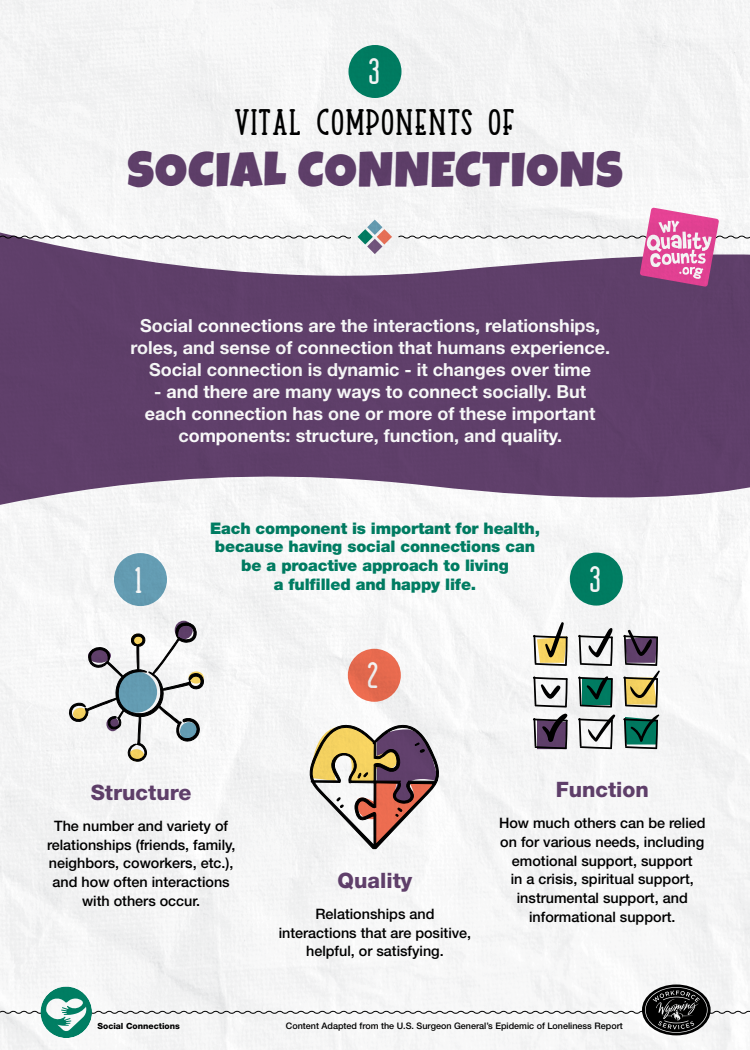
<style>
.page{position:relative;width:750px;height:1050px;background:#fff}
.page>*{position:absolute;margin:0;border:0;box-sizing:border-box;transform-origin:0 0}
.t1{font:50px "Luckiest Guy";letter-spacing:.025em;color:#63426e}
.t2{font:700 32.5px "Kalopsia Slab";letter-spacing:.05em;color:#000}
.t3{font:700 32.5px "Kalopsia Slab";color:#fff}
.t4{font:800 21.25px "Helvetica Neue LT Std";color:#63426e}
.t5{font:700 18px/22px "Helvetica Neue LT Std";color:#fff;text-align:center}
.t6{font:900 16px/18.8px "Helvetica Neue LT Std";letter-spacing:-.01em;color:#008065;text-align:center}
.t7{font:500 14.4px/18.8px "Helvetica Neue LT Std";color:#000;text-align:center}
.t8{font:500 9px "Helvetica Neue LT Std";color:#000}
.t9{font:800 8.5px "Helvetica Neue LT Std";color:#000}
</style>
<div class="page">
<img style="left:0;top:0;width:750px;height:1050px">
<h2 class="t3" style="left:369px;top:54px;width:13px">3</h2>
<h2 class="t2" style="left:235px;top:105px;width:281px">VITAL COMPONENTS OF</h2>
<h1 class="t1" style="left:127px;top:137px;width:497px">SOCIAL CONNECTIONS</h1>
<p class="t5" style="left:130px;top:314px;width:481px">Social connections are the interactions, relationships, roles, and sense of connection that humans experience.<br>Social connection is dynamic - it changes over time</p>
<p class="t5" style="left:145px;top:380px;width:452px">- and there are many ways to connect socially. But each connection has one or more of these important components: structure, function, and quality.</p>
<p class="t6" style="left:210px;top:518px;width:332px">Each component is important for health, because having social connections can be a proactive approach to living<br>a fulfilled and happy life.</p>
<h2 class="t3" style="left:135px;top:562px;width:11px">1</h2>
<h2 class="t3" style="left:591px;top:562px;width:13px">3</h2>
<h3 class="t4" style="left:91px;top:780px;width:102px">Structure</h3>
<p class="t7" style="left:47px;top:816px;width:190px">The number and variety of relationships (friends, family, neighbors, coworkers, etc.), and how often interactions with others occur.</p>
<h2 class="t3" style="left:368px;top:658px;width:14px">2</h2>
<h3 class="t4" style="left:338px;top:867px;width:76px">Quality</h3>
<p class="t7" style="left:279px;top:904px;width:194px">Relationships and interactions that are positive, helpful, or satisfying.</p>
<h3 class="t4" style="left:556px;top:777px;width:95px">Function</h3>
<p class="t7" style="left:499px;top:814px;width:208px">How much others can be relied on for various needs, including emotional support, support<br>in a crisis, spiritual support, instrumental support, and informational support.</p>
<p class="t9" style="left:98px;top:1021px;width:84px">Social Connections</p>
<p class="t8" style="left:286px;top:1021px;width:338px">Content Adapted from the U.S. Surgeon General’s Epidemic of Loneliness Report</p>
</div>
